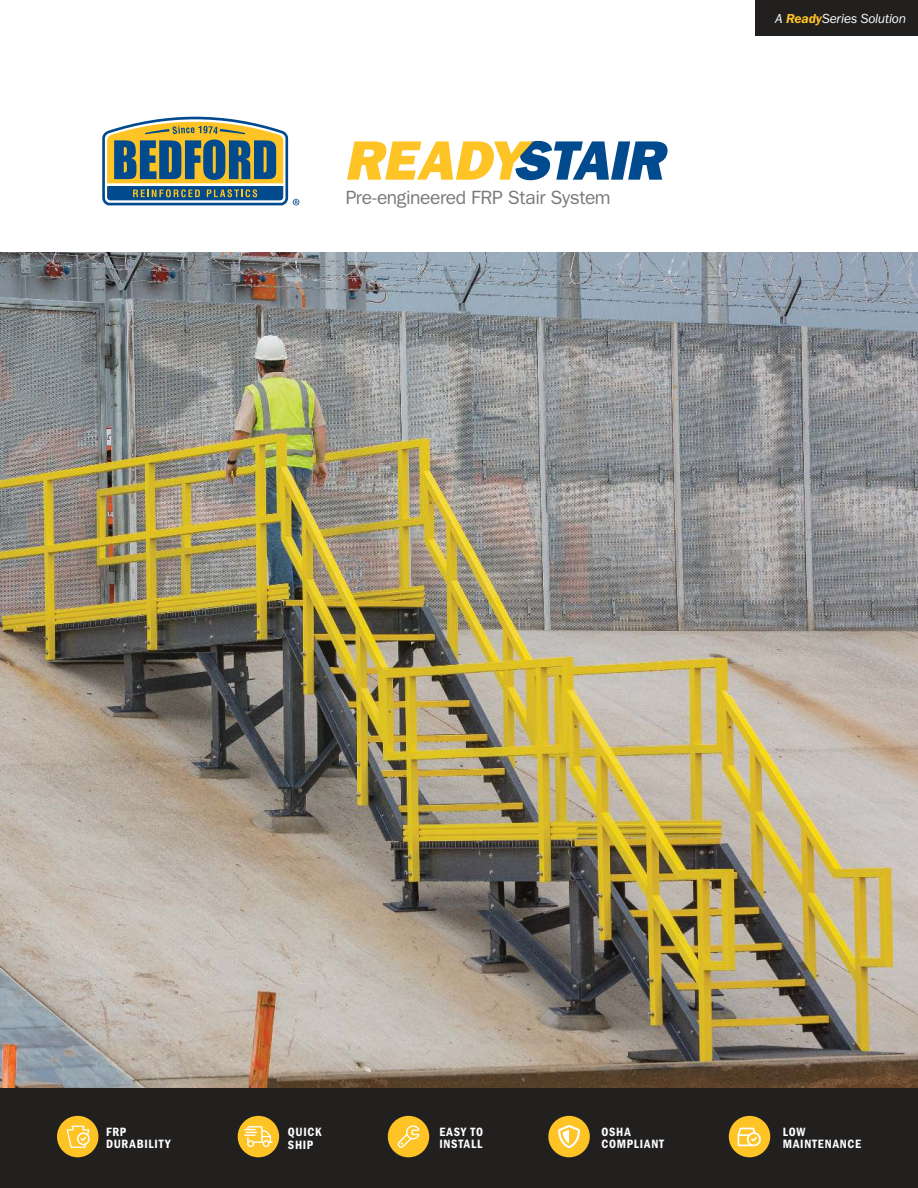
<style>
.page{position:relative;width:918px;height:1188px;background:#fff}
.page>*{position:absolute;margin:0;border:0;box-sizing:border-box;transform-origin:0 0}
.t1{font:19.2px "ITC Franklin Gothic Std";letter-spacing:-.02em;color:#777a7c}
.t2{font:italic 13.5px "ITC Franklin Gothic Std";letter-spacing:-.015em;color:#fff}
.t3{font:600 condensed 12.45px/12.5px "Franklin Gothic";letter-spacing:.06em;color:#fff}
.s1{font-weight:600;color:#fec324}
</style>
<div class="page">
<svg style="left:102px;top:117px;width:197px;height:88px"></svg>
<img style="left:0;top:253px;width:918px;height:836px">
<div style="left:756px;top:0;width:162px;height:36px;background:#221f1f"></div>
<div style="left:0;top:1089px;width:918px;height:99px;background:#221f1f"></div>
<svg style="left:347px;top:141px;width:321px;height:39px"></svg>
<div style="left:238px;top:1116px;width:41px;height:41px;background:#fec324;border-radius:50%"></div>
<svg style="left:244px;top:1126px;width:28px;height:21px"></svg>
<div style="left:388px;top:1116px;width:41px;height:41px;background:#fec324;border-radius:50%"></div>
<svg style="left:398px;top:1125px;width:21px;height:23px"></svg>
<div style="left:548px;top:1116px;width:42px;height:41px;background:#fec324;border-radius:50%"></div>
<svg style="left:558px;top:1125px;width:22px;height:23px"></svg>
<div style="left:729px;top:1116px;width:41px;height:41px;background:#fec324;border-radius:50%"></div>
<svg style="left:738px;top:1128px;width:23px;height:18px"></svg>
<div style="left:57px;top:1116px;width:41px;height:41px;background:#fec324;border-radius:50%"></div>
<svg style="left:66px;top:1125px;width:24px;height:23px"></svg>
<h1 class="t1" style="left:346px;top:191px;width:267px">Pre-engineered FRP Stair System</h1>
<p class="t2" style="left:775px;top:10px;width:133px">A <span class="s1">Ready</span>Series Solution</p>
<p class="t3" style="left:106px;top:1127px;width:66px">FRP<br>DURABILITY</p>
<p class="t3" style="left:288px;top:1127px;width:35px">QUICK<br>SHIP</p>
<p class="t3" style="left:439px;top:1127px;width:45px">EASY TO<br>INSTALL</p>
<p class="t3" style="left:601px;top:1127px;width:64px">OSHA<br>COMPLIANT</p>
<p class="t3" style="left:783px;top:1127px;width:80px">LOW<br>MAINTENANCE</p>
</div>
